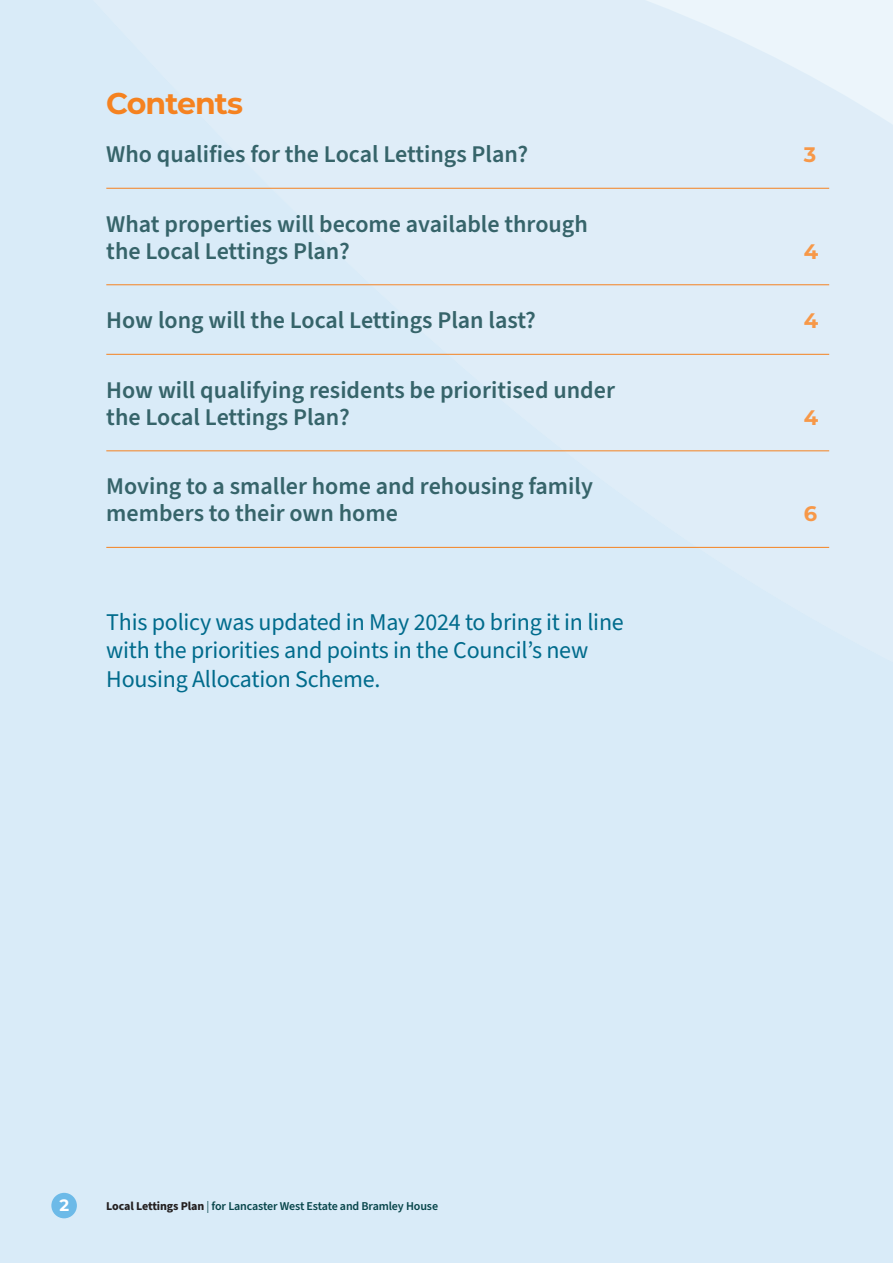
<style>
.page{position:relative;width:893px;height:1263px;background:#d9ebf8}
.page>*{position:absolute;margin:0;border:0;box-sizing:border-box;transform-origin:0 0}
._01_Subheadings{font:700 30px "Montserrat";letter-spacing:-.03em;color:#f58220}
.t1{font:600 24px/27px "Source Sans Pro";color:#36646a}
.Body_text{font:24px/28.5px "Source Sans Pro";letter-spacing:-.01em;color:#006b8c}
.t2{font:700 21px "Montserrat";color:#f79848}
.t3{font:700 16.5px "Montserrat";color:#fff}
.t4{font:600 12px "Source Sans Pro";letter-spacing:-.01em;color:#07454a}
.s1{font-weight:700;color:#231f20}
.s2{font-weight:400}
</style>
<div class="page">
<hr style="left:106px;top:188px;width:723px;height:1px;background:#f58220">
<hr style="left:106px;top:284px;width:723px;height:1px;background:#f58220">
<hr style="left:106px;top:354px;width:723px;height:1px;background:#f58220">
<hr style="left:106px;top:450px;width:723px;height:1px;background:#f58220">
<hr style="left:106px;top:547px;width:723px;height:1px;background:#f58220">
<div style="left:51px;top:1193px;width:26px;height:25px;background:#6dbae8;border-radius:50%"></div>
<h1 class="_01_Subheadings" style="left:106px;top:82px;width:138px">Contents</h1>
<p class="t1" style="left:106px;top:142px;width:424px">Who qualifies for the Local Lettings Plan?</p>
<p class="t2" style="left:804px;top:140px;width:14px">3</p>
<p class="t1" style="left:106px;top:211px;width:483px">What properties will become available through the Local Lettings Plan?</p>
<p class="t2" style="left:804px;top:236px;width:16px">4</p>
<p class="t1" style="left:106px;top:308px;width:431px">How long will the Local Lettings Plan last?</p>
<p class="t2" style="left:804px;top:306px;width:16px">4</p>
<p class="t1" style="left:106px;top:377px;width:510px">How will qualifying residents be prioritised under the Local Lettings Plan?</p>
<p class="t1" style="left:106px;top:474px;width:488px">Moving to a smaller home and rehousing family members to their own home</p>
<p class="Body_text" style="left:106px;top:608px;width:519px">This policy was updated in May 2024 to bring it in line with the priorities and points in the Council’s new<br>Housing Allocation Scheme.</p>
<p class="t2" style="left:804px;top:402px;width:16px">4</p>
<p class="t2" style="left:804px;top:499px;width:15px">6</p>
<p class="t3" style="left:60px;top:1193px;width:11px">2</p>
<p class="t4" style="left:106px;top:1198px;width:333px"><span class="s1">Local Lettings Plan</span> <span class="s2">|</span> for Lancaster West Estate and Bramley House</p>
</div>
